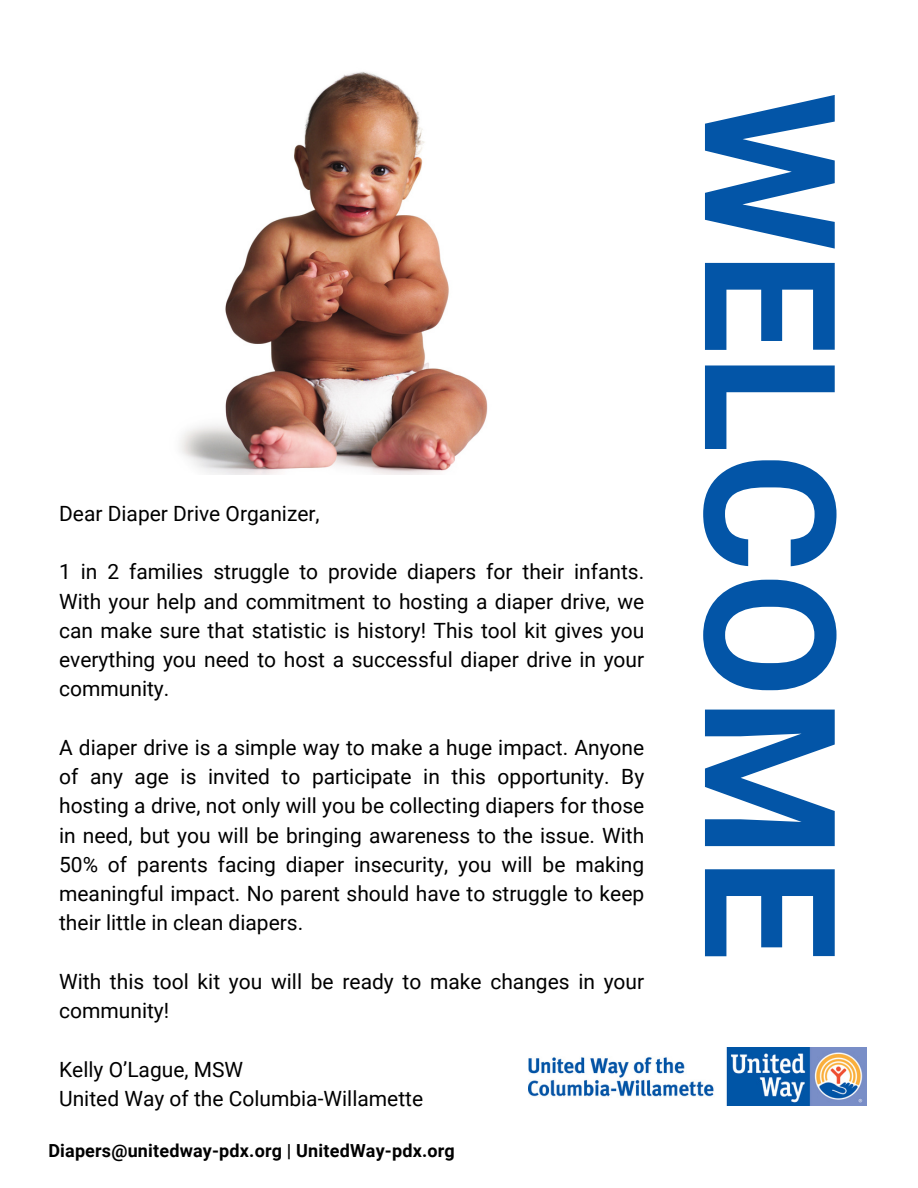
<style>
.page{position:relative;width:918px;height:1188px;background:#fff}
.page>*{position:absolute;margin:0;border:0;box-sizing:border-box;transform-origin:0 0}
.t1{font:700 182.55px "Roboto";color:#0355a7}
.t2{font:21px/29.2px "Roboto";color:#000;text-align:justify}
.t3{font:700 18px "Roboto";letter-spacing:.01em;color:#000}
</style>
<div class="page">
<img style="left:179px;top:72px;width:309px;height:403px">
<img style="left:528px;top:1047px;width:339px;height:59px">
<h1 class="t2" style="left:59px;top:499px;width:262px">Dear Diaper Drive Organizer,</h1>
<h2 class="t2" style="left:59px;top:558px;width:587px">1 in 2 families struggle to provide diapers for their infants.<br>With your help and commitment to hosting a diaper drive, we can make sure that statistic is history! This tool kit gives you everything you need to host a successful diaper drive in your community.</h2>
<h2 class="t2" style="left:59px;top:733px;width:587px">A diaper drive is a simple way to make a huge impact. Anyone of any age is invited to participate in this opportunity. By hosting a drive, not only will you be collecting diapers for those in need, but you will be bringing awareness to the issue. With 50% of parents facing diaper insecurity, you will be making meaningful impact. No parent should have to struggle to keep their little in clean diapers.</h2>
<h2 class="t2" style="left:59px;top:967px;width:587px">With this tool kit you will be ready to make changes in your community!</h2>
<h2 class="t2" style="left:59px;top:1055px;width:366px">Kelly O’Lague, MSW<br>United Way of the Columbia-Willamette</h2>
<p class="t3" style="left:48px;top:1141px;width:408px">Diapers@unitedway-pdx.org | UnitedWay-pdx.org</p>
<p class="t1" style="left:874px;top:92px;width:870px;rotate:90deg">WELCOME</p>
</div>
